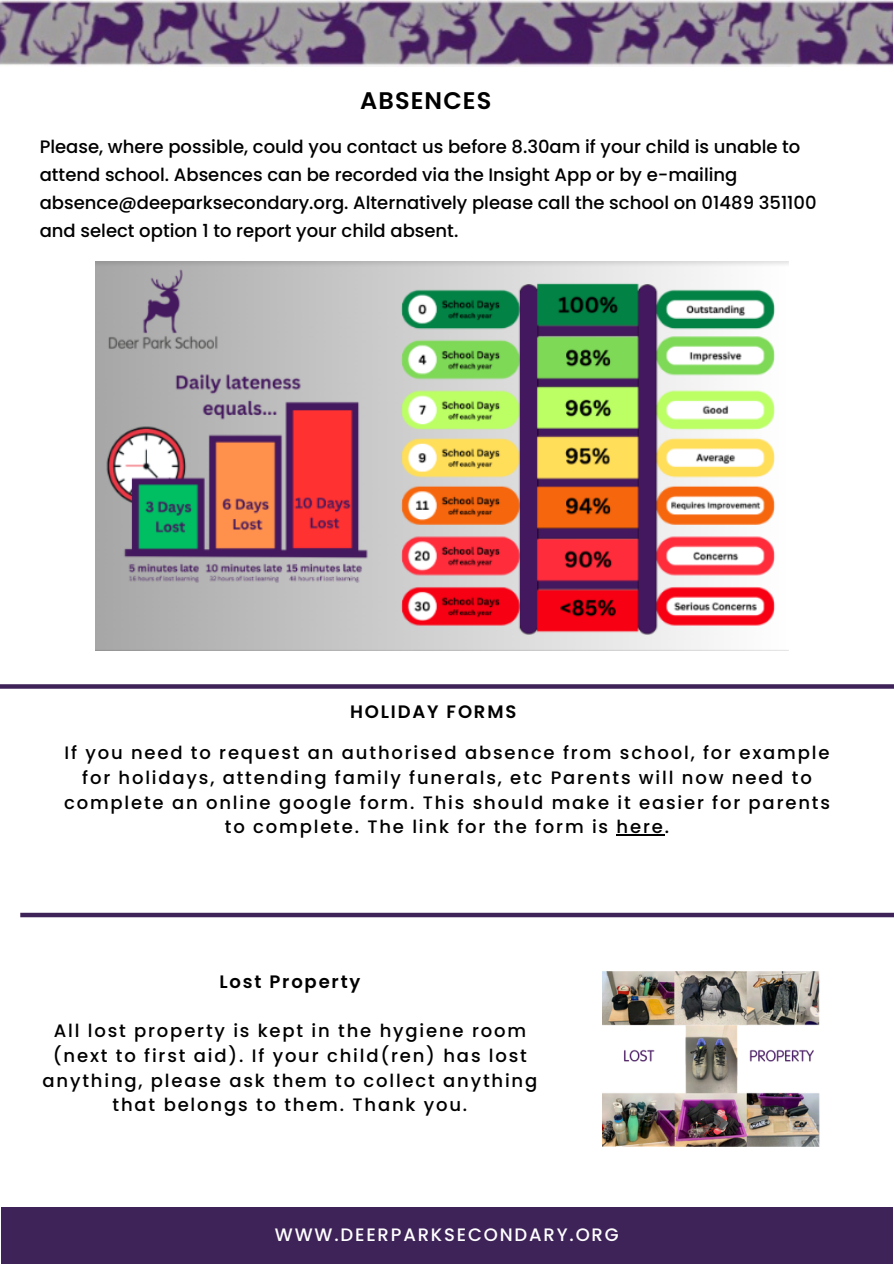
<style>
.page{position:relative;width:894px;height:1264px;background:#fff}
.page>*{position:absolute;margin:0;border:0;box-sizing:border-box;transform-origin:0 0}
.t1{font:600 24px "Poppins";letter-spacing:.045em;color:#000}
.t2{font:500 18px/24.8px "Poppins";letter-spacing:.1em;color:#000;text-align:center}
.t3{font:500 18px/28.2px "Poppins";color:#000}
.t4{font:500 18px "Poppins";letter-spacing:.1em;color:#fff}
.t5{font:600 18px "Poppins";letter-spacing:.1em;color:#000}
</style>
<div class="page">
<div style="left:1px;top:1206px;width:891px;height:57px;background:#3e2359"></div>
<img style="left:0;top:0;width:892px;height:66px">
<svg style="left:0;top:684px;width:893px;height:4px;background:#482f62"></svg>
<img style="left:96px;top:262px;width:693px;height:388px">
<hr style="left:616px;top:834px;width:48px;height:1px;background:#000">
<img style="left:602px;top:971px;width:218px;height:175px">
<div style="left:20px;top:912px;width:873px;height:5px;background:#3e2359"></div>
<h1 class="t1" style="left:360px;top:84px;width:132px">ABSENCES</h1>
<p class="t3" style="left:40px;top:133px;width:778px">Please, where possible, could you contact us before 8.30am if your child is unable to attend school. Absences can be recorded via the Insight App or by e-mailing absence@deeparksecondary.org. Alternatively please call the school on 01489 351100 and select option 1 to report your child absent.</p>
<p class="t5" style="left:350px;top:698px;width:167px">HOLIDAY FORMS</p>
<p class="t2" style="left:64px;top:740px;width:767px">If you need to request an authorised absence from school, for example for holidays, attending family funerals, etc Parents will now need to complete an online google form. This should make it easier for parents to complete. The link for the form is here.</p>
<p class="t5" style="left:219px;top:968px;width:142px">Lost Property</p>
<p class="t2" style="left:43px;top:1018px;width:496px">All lost property is kept in the hygiene room (next to first aid). If your child(ren) has lost anything, please ask them to collect anything that belongs to them. Thank you.</p>
<p class="t4" style="left:275px;top:1221px;width:345px">WWW.DEERPARKSECONDARY.ORG</p>
</div>
